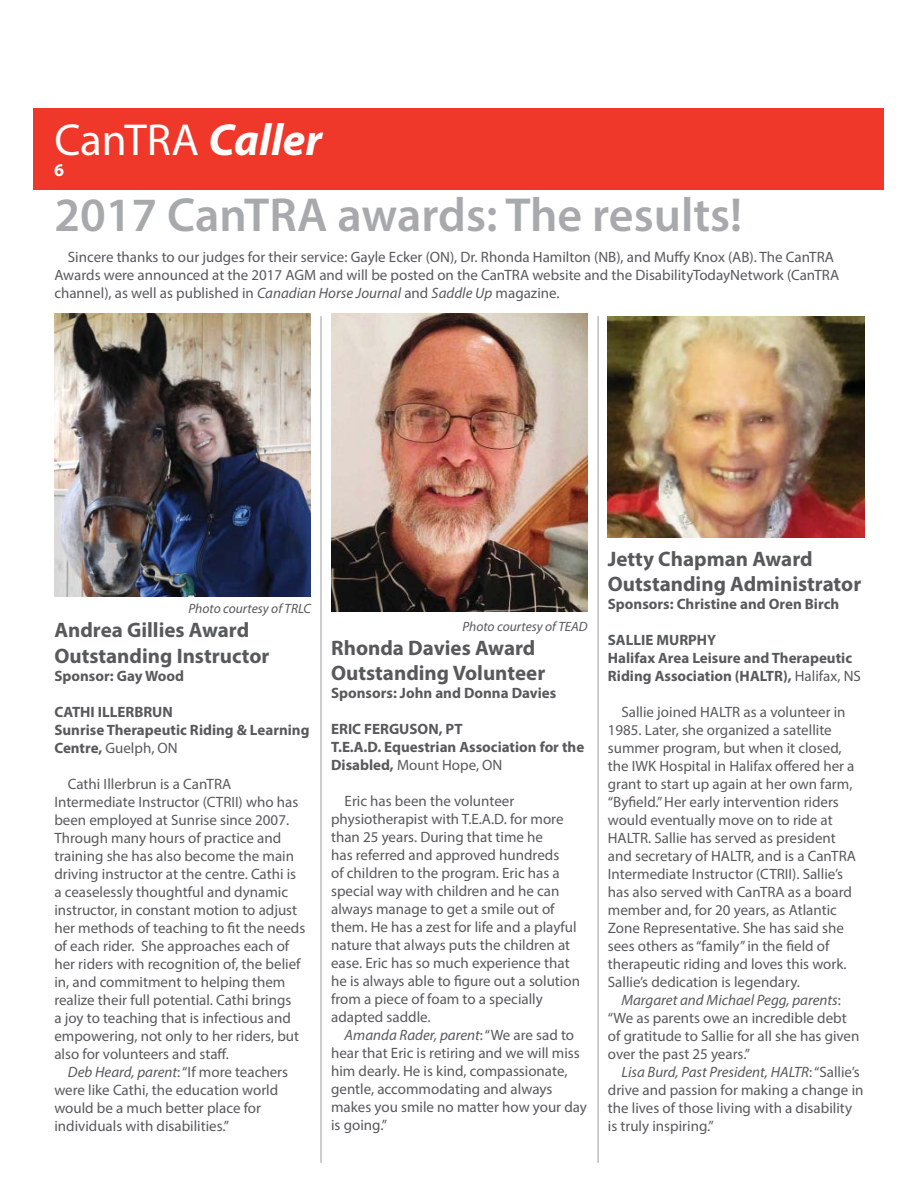
<style>
.page{position:relative;width:918px;height:1188px;background:#fff}
.page>*{position:absolute;margin:0;border:0;box-sizing:border-box;transform-origin:0 0}
.t1{font:600 48px "Myriad Pro";color:#a7a9ac}
.t2{font:45px "Myriad Pro";color:#fff}
.t3{font:700 21px/25.2px "Myriad Pro";color:#58595b}
.t4{font:700 18px "Myriad Pro";color:#fff}
.t5{font:15px/18px "Myriad Pro";color:#58595b}
.t6{font:700 15px/18px "Myriad Pro";color:#58595b}
.t7{font:italic 13.5px "Myriad Pro";color:#58595b}
.s1{font-weight:700;font-style:italic}
.s2{font-style:italic}
.s3{font-weight:400}
</style>
<div class="page">
<div style="left:34px;top:108px;width:850px;height:81px;background:#ef372a"></div>
<hr style="left:320px;top:316px;width:2px;height:847px;background:#bbbdc0">
<hr style="left:597px;top:316px;width:2px;height:847px;background:#bbbdc0">
<img style="left:54px;top:313px;width:257px;height:283px">
<img style="left:331px;top:313px;width:257px;height:299px">
<img style="left:608px;top:316px;width:256px;height:222px">
<h2 class="t2" style="left:54px;top:123px;width:269px">CanTRA <span class="s1">Caller</span></h2>
<p class="t4" style="left:54px;top:163px;width:11px">6</p>
<h1 class="t1" style="left:54px;top:197px;width:689px">2017 CanTRA awards: The results!</h1>
<p class="t5" style="left:54px;top:250px;width:786px;text-indent:14px">Sincere thanks to our judges for their service: Gayle Ecker (ON), Dr. Rhonda Hamilton (NB), and Muffy Knox (AB). The CanTRA<br>Awards were announced at the 2017 AGM and will be posted on the CanTRA website and the DisabilityTodayNetwork (CanTRA channel), as well as published in <span class="s2">Canadian Horse Journal</span> and <span class="s2">Saddle Up</span> magazine.</p>
<p class="t7" style="left:188px;top:603px;width:124px">Photo courtesy of TRLC</p>
<h3 class="t3" style="left:54px;top:620px;width:217px">Andrea Gillies Award<br>Outstanding Instructor</h3>
<p class="t6" style="left:54px;top:668px;width:131px">Sponsor: Gay Wood</p>
<p class="t6" style="left:54px;top:704px;width:257px">CATHI ILLERBRUN<br>Sunrise Therapeutic Riding &amp; Learning<br>Centre, <span class="s3">Guelph, ON</span></p>
<p class="t5" style="left:54px;top:776px;width:252px;text-indent:14px">Cathi Illerbrun is a CanTRA Intermediate Instructor (CTRII) who has been employed at Sunrise since 2007.<br>Through many hours of practice and training she has also become the main driving instructor at the centre. Cathi is a ceaselessly thoughtful and dynamic instructor, in constant motion to adjust her methods of teaching to fit the needs of each rider. She approaches each of her riders with recognition of, the belief in, and commitment to helping them realize their full potential. Cathi brings<br>a joy to teaching that is infectious and empowering, not only to her riders, but also for volunteers and staff.</p>
<p class="t5" style="left:54px;top:1064px;width:235px;text-indent:14px"><span class="s2">Deb Heard, parent</span>: “If more teachers were like Cathi, the education world would be a much better place for individuals with disabilities.”</p>
<p class="t7" style="left:462px;top:621px;width:127px">Photo courtesy of TEAD</p>
<h3 class="t3" style="left:331px;top:637px;width:216px">Rhonda Davies Award<br>Outstanding Volunteer</h3>
<p class="t6" style="left:331px;top:685px;width:227px">Sponsors: John and Donna Davies</p>
<p class="t6" style="left:331px;top:721px;width:255px">ERIC FERGUSON, PT<br>T.E.A.D. Equestrian Association for the<br>Disabled, <span class="s3">Mount Hope, ON</span></p>
<p class="t5" style="left:331px;top:793px;width:250px;text-indent:14px">Eric has been the volunteer physiotherapist with T.E.A.D. for more than 25 years. During that time he<br>has referred and approved hundreds<br>of children to the program. Eric has a special way with children and he can always manage to get a smile out of them. He has a zest for life and a playful nature that always puts the children at ease. Eric has so much experience that he is always able to figure out a solution from a piece of foam to a specially adapted saddle.</p>
<p class="t5" style="left:331px;top:1027px;width:257px;text-indent:14px"><span class="s2">Amanda Rader, parent</span>: “We are sad to hear that Eric is retiring and we will miss him dearly. He is kind, compassionate, gentle, accommodating and always makes you smile no matter how your day is going.”</p>
<h3 class="t3" style="left:608px;top:548px;width:255px">Jetty Chapman Award<br>Outstanding Administrator</h3>
<p class="t6" style="left:608px;top:596px;width:233px">Sponsors: Christine and Oren Birch</p>
<p class="t6" style="left:608px;top:632px;width:255px">SALLIE MURPHY<br>Halifax Area Leisure and Therapeutic<br>Riding Association (HALTR), <span class="s3">Halifax, NS</span></p>
<p class="t5" style="left:608px;top:704px;width:250px;text-indent:14px">Sallie joined HALTR as a volunteer in 1985. Later, she organized a satellite summer program, but when it closed, the IWK Hospital in Halifax offered her a grant to start up again at her own farm, “Byfield.” Her early intervention riders would eventually move on to ride at HALTR. Sallie has served as president and secretary of HALTR, and is a CanTRA Intermediate Instructor (CTRII). Sallie’s has also served with CanTRA as a board member and, for 20 years, as Atlantic Zone Representative. She has said she sees others as “family” in the field of therapeutic riding and loves this work.<br>Sallie’s dedication is legendary.</p>
<p class="t5" style="left:608px;top:992px;width:253px;text-indent:14px"><span class="s2">Margaret and Michael Pegg, parents</span>: “We as parents owe an incredible debt of gratitude to Sallie for all she has given over the past 25 years.”</p>
<p class="t5" style="left:608px;top:1064px;width:257px;text-indent:14px"><span class="s2">Lisa Burd, Past President, HALTR</span>: “Sallie’s drive and passion for making a change in the lives of those living with a disability is truly inspiring.”</p>
</div>
